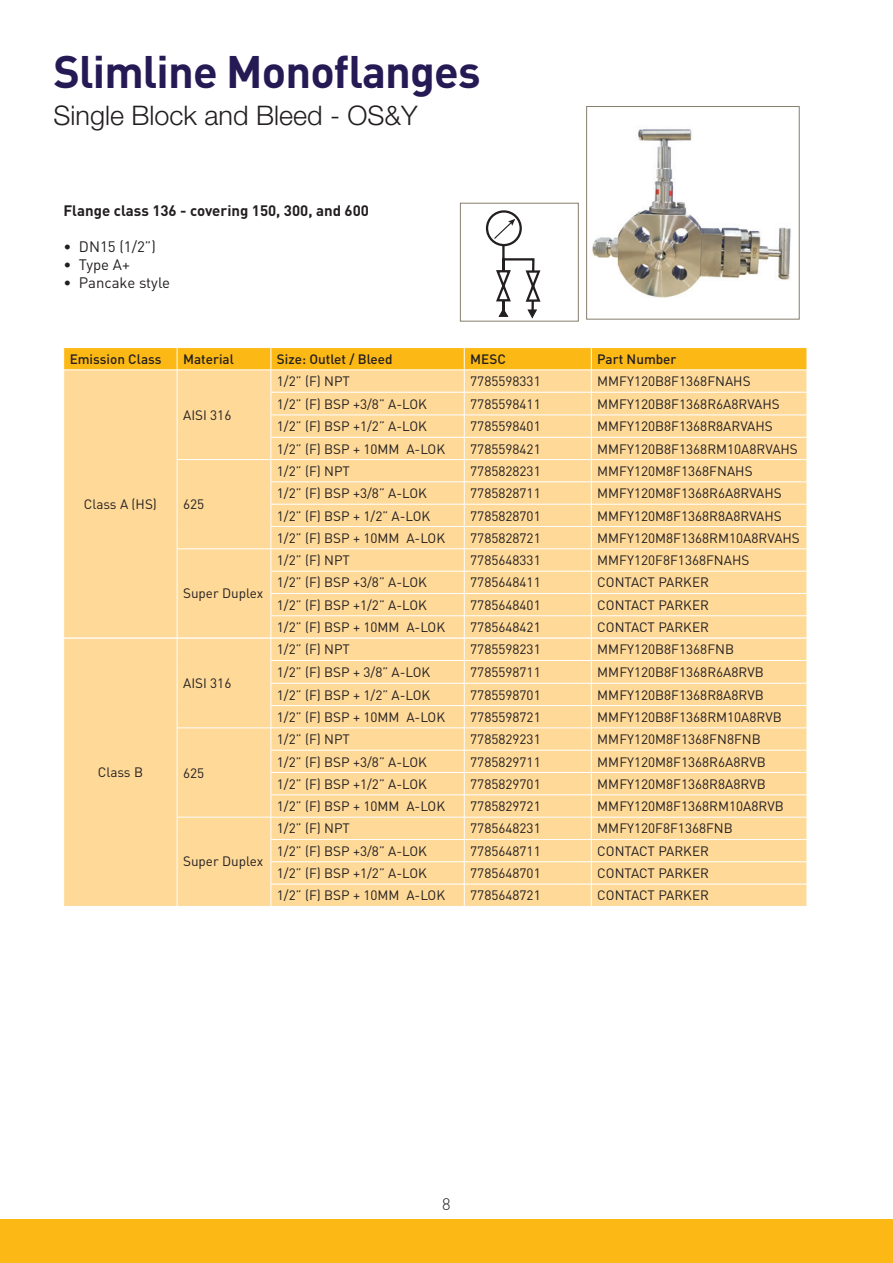
<style>
.page{position:relative;width:893px;height:1263px;background:#fff}
.page>*{position:absolute;margin:0;border:0;box-sizing:border-box;transform-origin:0 0}
.t1{font:700 45px "DINOT";letter-spacing:-.02em;color:#261a55}
.t2{font:300 27px "Helvetica Neue LT Std";color:#231f20}
.t3{font:300 16.5px "DINOT";color:#231f20}
.t4{font:700 15px "DINOT";color:#231f20}
.t5{font:15px "DINOT";color:#231f20}
.t6{font:13.5px "DINOT";color:#231f20}
.t7{font:500 13.5px "DINOT";color:#231f20}
</style>
<div class="page">
<div style="left:0;top:1219px;width:893px;height:44px;background:#fcb814"></div>
<svg style="left:63px;top:348px;width:744px;height:558px;background:#fdd997"></svg>
<hr style="left:464px;top:884px;width:127px;height:1px;background:#fff">
<img style="left:592px;top:129px;width:199px;height:169px">
<div style="left:586px;top:106px;width:214px;height:213px;border:1px solid #887d6c"></div>
<div style="left:486px;top:210px;width:36px;height:36px;border:2px solid #231f20;border-radius:50%"></div>
<svg style="left:493px;top:210px;width:48px;height:109px"></svg>
<div style="left:460px;top:203px;width:119px;height:118px;border:1px solid #887d6c"></div>
<h1 class="t1" style="left:53px;top:42px;width:429px">Slimline Monoflanges</h1>
<h2 class="t2" style="left:53px;top:99px;width:366px">Single Block and Bleed - OS&amp;Y</h2>
<p class="t4" style="left:63px;top:200px;width:307px">Flange class 136 - covering 150, 300, and 600</p>
<p class="t5" style="left:63px;top:236px;width:94px">• DN15 (1/2”)</p>
<p class="t5" style="left:63px;top:254px;width:68px">• Type A+</p>
<p class="t5" style="left:63px;top:272px;width:108px">• Pancake style</p>
<p class="t7" style="left:70px;top:350px;width:93px">Emission Class</p>
<p class="t7" style="left:183px;top:350px;width:52px">Material</p>
<p class="t7" style="left:277px;top:350px;width:117px">Size: Outlet / Bleed</p>
<p class="t7" style="left:470px;top:350px;width:37px">MESC</p>
<p class="t7" style="left:597px;top:350px;width:81px">Part Number</p>
<p class="t6" style="left:84px;top:495px;width:75px">Class A (HS)</p>
<p class="t6" style="left:98px;top:763px;width:47px">Class B</p>
<p class="t6" style="left:183px;top:406px;width:50px">AISI 316</p>
<p class="t6" style="left:183px;top:495px;width:23px">625</p>
<p class="t6" style="left:183px;top:583px;width:82px">Super Duplex</p>
<p class="t6" style="left:183px;top:674px;width:50px">AISI 316</p>
<p class="t6" style="left:183px;top:764px;width:23px">625</p>
<p class="t6" style="left:183px;top:852px;width:82px">Super Duplex</p>
<p class="t6" style="left:277px;top:372px;width:75px">1/2” (F) NPT</p>
<p class="t6" style="left:470px;top:372px;width:72px">7785598331</p>
<p class="t6" style="left:597px;top:372px;width:155px">MMFY120B8F1368FNAHS</p>
<p class="t6" style="left:277px;top:394px;width:152px">1/2” (F) BSP +3/8” A-LOK</p>
<p class="t6" style="left:470px;top:394px;width:72px">7785598411</p>
<p class="t6" style="left:597px;top:394px;width:184px">MMFY120B8F1368R6A8RVAHS</p>
<p class="t6" style="left:277px;top:417px;width:152px">1/2” (F) BSP +1/2” A-LOK</p>
<p class="t6" style="left:470px;top:417px;width:72px">7785598401</p>
<p class="t6" style="left:597px;top:417px;width:177px">MMFY120B8F1368R8ARVAHS</p>
<p class="t6" style="left:277px;top:439px;width:170px">1/2” (F) BSP + 10MM A-LOK</p>
<p class="t6" style="left:470px;top:439px;width:72px">7785598421</p>
<p class="t6" style="left:597px;top:439px;width:202px">MMFY120B8F1368RM10A8RVAHS</p>
<p class="t6" style="left:277px;top:462px;width:75px">1/2” (F) NPT</p>
<p class="t6" style="left:470px;top:462px;width:72px">7785828231</p>
<p class="t6" style="left:597px;top:462px;width:157px">MMFY120M8F1368FNAHS</p>
<p class="t6" style="left:277px;top:484px;width:152px">1/2” (F) BSP +3/8” A-LOK</p>
<p class="t6" style="left:470px;top:484px;width:72px">7785828711</p>
<p class="t6" style="left:597px;top:484px;width:186px">MMFY120M8F1368R6A8RVAHS</p>
<p class="t6" style="left:277px;top:506px;width:155px">1/2” (F) BSP + 1/2” A-LOK</p>
<p class="t6" style="left:470px;top:506px;width:72px">7785828701</p>
<p class="t6" style="left:597px;top:506px;width:186px">MMFY120M8F1368R8A8RVAHS</p>
<p class="t6" style="left:277px;top:529px;width:170px">1/2” (F) BSP + 10MM A-LOK</p>
<p class="t6" style="left:470px;top:529px;width:72px">7785828721</p>
<p class="t6" style="left:597px;top:529px;width:204px">MMFY120M8F1368RM10A8RVAHS</p>
<p class="t6" style="left:277px;top:551px;width:75px">1/2” (F) NPT</p>
<p class="t6" style="left:470px;top:551px;width:72px">7785648331</p>
<p class="t6" style="left:597px;top:551px;width:154px">MMFY120F8F1368FNAHS</p>
<p class="t6" style="left:277px;top:573px;width:152px">1/2” (F) BSP +3/8” A-LOK</p>
<p class="t6" style="left:470px;top:573px;width:72px">7785648411</p>
<p class="t6" style="left:597px;top:573px;width:113px">CONTACT PARKER</p>
<p class="t6" style="left:277px;top:596px;width:152px">1/2” (F) BSP +1/2” A-LOK</p>
<p class="t6" style="left:470px;top:596px;width:72px">7785648401</p>
<p class="t6" style="left:597px;top:596px;width:113px">CONTACT PARKER</p>
<p class="t6" style="left:277px;top:618px;width:170px">1/2” (F) BSP + 10MM A-LOK</p>
<p class="t6" style="left:470px;top:618px;width:72px">7785648421</p>
<p class="t6" style="left:597px;top:618px;width:113px">CONTACT PARKER</p>
<p class="t6" style="left:277px;top:640px;width:75px">1/2” (F) NPT</p>
<p class="t6" style="left:470px;top:640px;width:72px">7785598231</p>
<p class="t6" style="left:597px;top:640px;width:138px">MMFY120B8F1368FNB</p>
<p class="t6" style="left:277px;top:663px;width:155px">1/2” (F) BSP + 3/8” A-LOK</p>
<p class="t6" style="left:470px;top:663px;width:72px">7785598711</p>
<p class="t6" style="left:597px;top:663px;width:168px">MMFY120B8F1368R6A8RVB</p>
<p class="t6" style="left:277px;top:685px;width:155px">1/2” (F) BSP + 1/2” A-LOK</p>
<p class="t6" style="left:470px;top:685px;width:72px">7785598701</p>
<p class="t6" style="left:597px;top:685px;width:168px">MMFY120B8F1368R8A8RVB</p>
<p class="t6" style="left:277px;top:708px;width:170px">1/2” (F) BSP + 10MM A-LOK</p>
<p class="t6" style="left:470px;top:708px;width:72px">7785598721</p>
<p class="t6" style="left:597px;top:708px;width:186px">MMFY120B8F1368RM10A8RVB</p>
<p class="t6" style="left:277px;top:730px;width:75px">1/2” (F) NPT</p>
<p class="t6" style="left:470px;top:730px;width:72px">7785829231</p>
<p class="t6" style="left:597px;top:730px;width:165px">MMFY120M8F1368FN8FNB</p>
<p class="t6" style="left:277px;top:752px;width:152px">1/2” (F) BSP +3/8” A-LOK</p>
<p class="t6" style="left:470px;top:752px;width:72px">7785829711</p>
<p class="t6" style="left:597px;top:752px;width:170px">MMFY120M8F1368R6A8RVB</p>
<p class="t6" style="left:277px;top:775px;width:152px">1/2” (F) BSP +1/2” A-LOK</p>
<p class="t6" style="left:470px;top:775px;width:72px">7785829701</p>
<p class="t6" style="left:597px;top:775px;width:170px">MMFY120M8F1368R8A8RVB</p>
<p class="t6" style="left:277px;top:797px;width:170px">1/2” (F) BSP + 10MM A-LOK</p>
<p class="t6" style="left:470px;top:797px;width:72px">7785829721</p>
<p class="t6" style="left:597px;top:797px;width:188px">MMFY120M8F1368RM10A8RVB</p>
<p class="t6" style="left:277px;top:819px;width:75px">1/2” (F) NPT</p>
<p class="t6" style="left:470px;top:819px;width:72px">7785648231</p>
<p class="t6" style="left:597px;top:819px;width:137px">MMFY120F8F1368FNB</p>
<p class="t6" style="left:277px;top:842px;width:152px">1/2” (F) BSP +3/8” A-LOK</p>
<p class="t6" style="left:470px;top:842px;width:72px">7785648711</p>
<p class="t6" style="left:597px;top:842px;width:113px">CONTACT PARKER</p>
<p class="t6" style="left:277px;top:864px;width:152px">1/2” (F) BSP +1/2” A-LOK</p>
<p class="t6" style="left:470px;top:864px;width:72px">7785648701</p>
<p class="t6" style="left:597px;top:864px;width:113px">CONTACT PARKER</p>
<p class="t6" style="left:277px;top:886px;width:170px">1/2” (F) BSP + 10MM A-LOK</p>
<p class="t6" style="left:470px;top:886px;width:72px">7785648721</p>
<p class="t6" style="left:597px;top:886px;width:113px">CONTACT PARKER</p>
<p class="t3" style="left:442px;top:1193px;width:10px">8</p>
</div>
